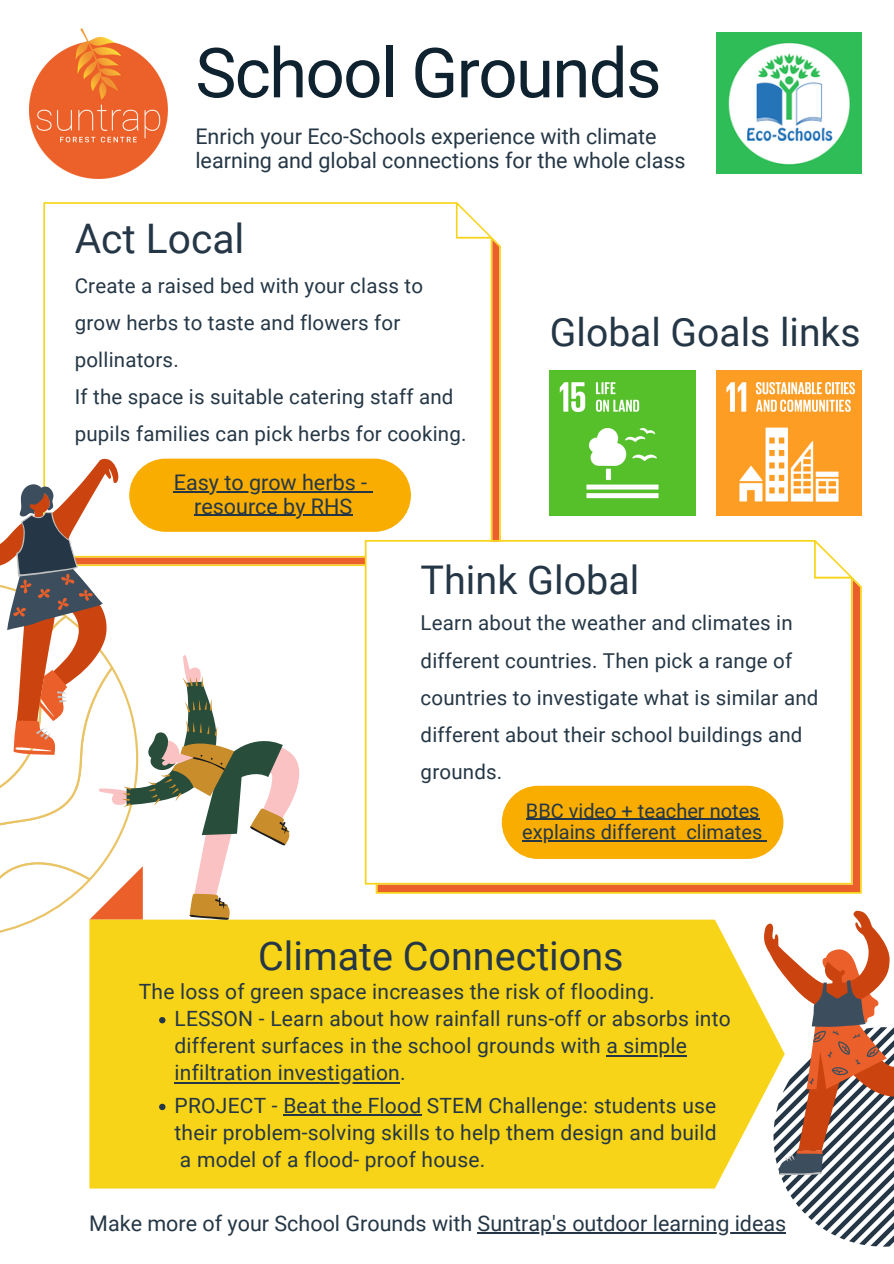
<style>
.page{position:relative;width:894px;height:1264px;background:#fff}
.page>*{position:absolute;margin:0;border:0;box-sizing:border-box;transform-origin:0 0}
.t1{font:69px "Roboto";letter-spacing:-.025em;color:#0f2230}
.t2{font:40.65px "Roboto";color:#253746}
.t3{font:39.45px "Roboto";color:#253746}
.t4{font:39px "Roboto";color:#253746}
.t5{font:21.45px/23.7px "Roboto";color:#253746}
.t6{font:21px/27px "Roboto";letter-spacing:.01em;color:#253746}
.t7{font:20.55px/37.2px "Roboto";letter-spacing:.01em;color:#253746}
.t8{font:19.95px/21.5px "Roboto";color:#253746}
</style>
<div class="page">
<svg style="left:43px;top:202px;width:457px;height:338px"></svg>
<svg style="left:763px;top:910px;width:130px;height:336px"></svg>
<svg style="left:400px;top:540px;width:461px;height:353px"></svg>
<div style="left:89px;top:919px;width:695px;height:269px;background:#f7d417"></div>
<img style="left:30px;top:28px;width:137px;height:150px">
<div style="left:501px;top:785px;width:282px;height:74px;background:#f8ad00;border-radius:36px"></div>
<img style="left:716px;top:33px;width:145px;height:141px">
<img style="left:716px;top:370px;width:145px;height:146px">
<img style="left:550px;top:370px;width:145px;height:146px">
<svg style="left:159px;top:1017px;width:6px;height:6px"></svg>
<hr style="left:606px;top:1054px;width:81px;height:2px;background:#253746">
<hr style="left:174px;top:1081px;width:226px;height:2px;background:#253746">
<svg style="left:159px;top:1103px;width:6px;height:7px"></svg>
<hr style="left:283px;top:1114px;width:138px;height:2px;background:#253746">
<svg style="left:0;top:458px;width:400px;height:479px"></svg>
<hr style="left:194px;top:514px;width:158px;height:2px;background:#253746">
<svg style="left:512px;top:795px;width:261px;height:54px"></svg>
<hr style="left:477px;top:1232px;width:309px;height:1px;background:#253746">
<p class="t1" style="left:195px;top:33px;width:467px">School Grounds</p>
<p class="t5" style="left:195px;top:125px;width:491px">Enrich your Eco-Schools experience with climate learning and global connections for the whole class</p>
<p class="t2" style="left:75px;top:216px;width:171px">Act Local</p>
<p class="t7" style="left:75px;top:267px;width:350px">Create a raised bed with your class to grow herbs to taste and flowers for pollinators.</p>
<p class="t7" style="left:75px;top:378px;width:393px">If the space is suitable catering staff and pupils families can pick herbs for cooking.</p>
<p class="t5" style="left:174px;top:470px;width:195px">Easy to grow herbs -</p>
<p class="t5" style="left:194px;top:494px;width:159px">resource by RHS</p>
<p class="t4" style="left:550px;top:309px;width:312px">Global Goals links</p>
<p class="t3" style="left:420px;top:557px;width:220px">Think Global</p>
<p class="t7" style="left:420px;top:604px;width:399px">Learn about the weather and climates in different countries. Then pick a range of countries to investigate what is similar and different about their school buildings and grounds.</p>
<p class="t8" style="left:522px;top:800px;width:241px">BBC video + teacher notes explains different climates</p>
<p class="t3" style="left:258px;top:933px;width:367px">Climate Connections</p>
<p class="t6" style="left:139px;top:978px;width:517px">The loss of green space increases the risk of flooding.</p>
<p class="t6" style="left:174px;top:1005px;width:557px">LESSON - Learn about how rainfall runs-off or absorbs into different surfaces in the school grounds with a simple infiltration investigation.</p>
<p class="t6" style="left:174px;top:1092px;width:543px;text-align:justify">PROJECT - Beat the Flood STEM Challenge: students use their problem-solving skills to help them design and build a model of a flood- proof house.</p>
<p class="t5" style="left:89px;top:1211px;width:698px">Make more of your School Grounds with Suntrap's outdoor learning ideas</p>
</div>
